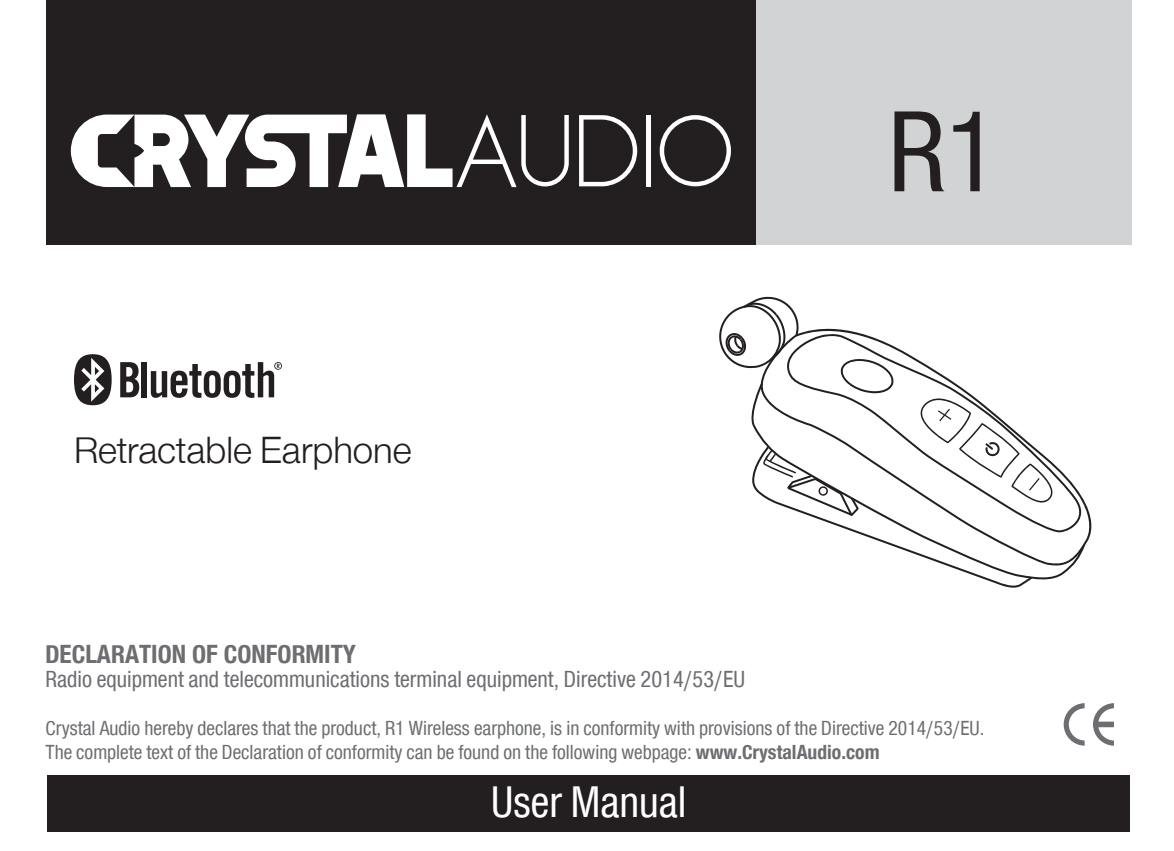
<style>
.page{position:relative;width:1174px;height:851px;background:#fff}
.page>*{position:absolute;margin:0;border:0;box-sizing:border-box;transform-origin:0 0}
.t1{font:condensed 119.7px "Helvetica Neue Greek";color:#231f20}
.t2{font:condensed 45.6px "Helvetica Neue Greek";color:#fff}
.t3{font:300 39px "Helvetica Neue Greek";color:#231f20}
.t4{font:700 condensed 27px "Helvetica Neue Greek";color:#6d6e71}
.t5{font:condensed 24px "Helvetica Neue Greek";color:#6d6e71}
.t6{font:condensed 21px/24px "Helvetica Neue Greek";color:#6d6e71}
.s1{font-weight:700}
</style>
<div class="page">
<div style="left:48px;top:775px;width:1082px;height:56px;background:#231f20"></div>
<div style="left:719px;top:0;width:412px;height:244px;background:#d1d3d4"></div>
<div style="left:46px;top:0;width:709px;height:244px;background:#231f20"></div>
<svg style="left:659px;top:115px;width:72px;height:71px"></svg>
<hr style="left:646px;top:115px;width:4px;height:71px;background:#fff">
<svg style="left:71px;top:114px;width:498px;height:73px"></svg>
<svg style="left:579px;top:115px;width:58px;height:71px"></svg>
<svg style="left:1052px;top:462px;width:33px;height:117px"></svg>
<svg style="left:719px;top:297px;width:333px;height:291px"></svg>
<svg style="left:120px;top:362px;width:19px;height:35px"></svg>
<div style="left:142px;top:362px;width:5px;height:35px;background:#231f20"></div>
<svg style="left:151px;top:362px;width:130px;height:36px"></svg>
<svg style="left:74px;top:354px;width:38px;height:51px"></svg>
<svg style="left:1063px;top:703px;width:21px;height:42px"></svg>
<svg style="left:1093px;top:703px;width:21px;height:42px"></svg>
<h3 class="t3" style="left:74px;top:429px;width:339px">Retractable Earphone</h3>
<h1 class="t1" style="left:887px;top:88px;width:113px">R1</h1>
<p class="t4" style="left:46px;top:639px;width:312px">DECLARATION OF CONFORMITY</p>
<p class="t5" style="left:46px;top:666px;width:701px">Radio equipment and telecommunications terminal equipment, Directive 2014/53/EU</p>
<p class="t6" style="left:46px;top:716px;width:940px">Crystal Audio hereby declares that the product, R1 Wireless earphone, is in conformity with provisions of the Directive 2014/53/ΕU.<br>The complete text of the Declaration of conformity can be found on the following webpage: <span class="s1">www.CrystalAudio.com</span></p>
<h2 class="t2" style="left:491px;top:777px;width:197px">User Manual</h2>
</div>
